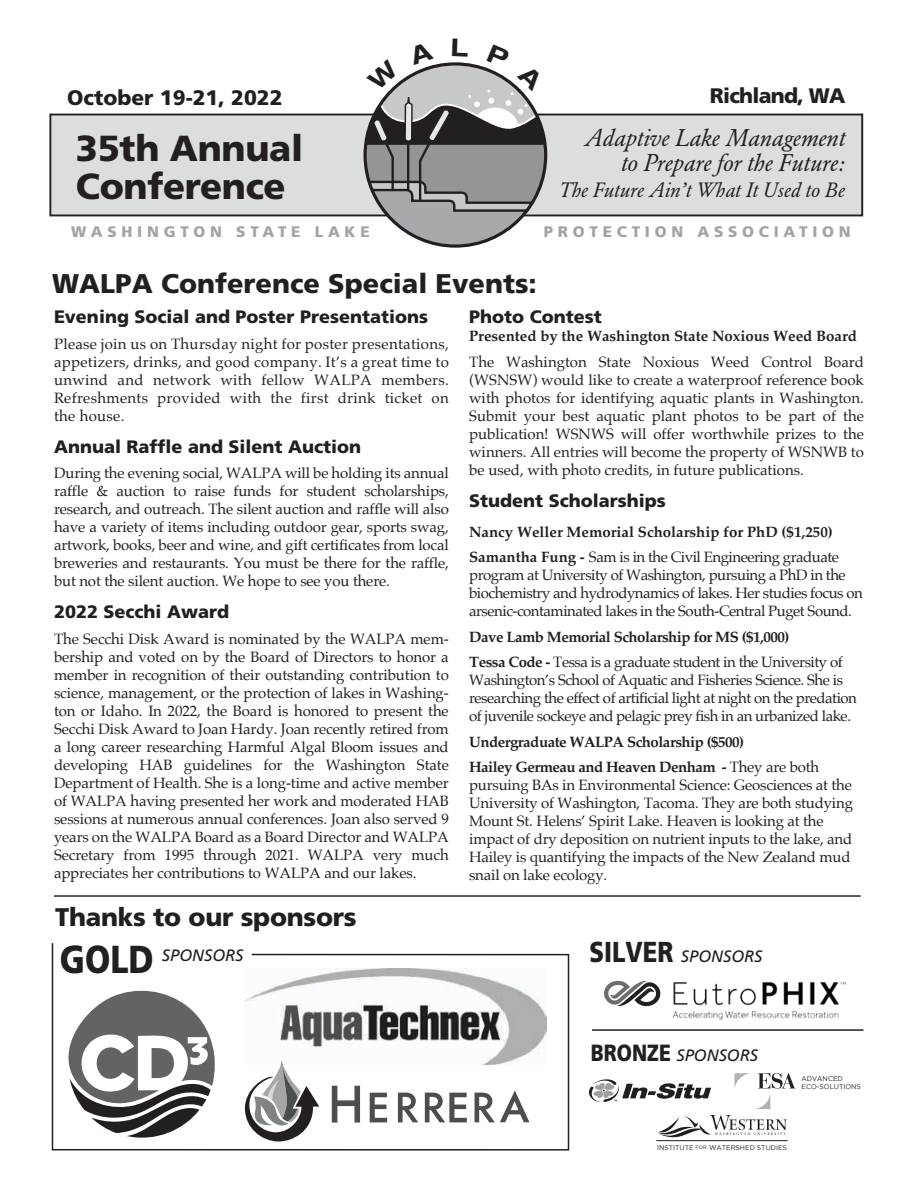
<style>
.page{position:relative;width:918px;height:1188px;background:#fff}
.page>*{position:absolute;margin:0;border:0;box-sizing:border-box;transform-origin:0 0}
.t1{font:900 39px "Frutiger";color:#231f20;scale:.83 1}
.t2{font:900 36.3px/37.3px "Frutiger";letter-spacing:-.01em;color:#231f20}
.t3{font:900 27px "Frutiger";color:#231f20}
.t4{font:900 25.5px "Frutiger";letter-spacing:-.01em;color:#231f20}
.t5{font:italic 24px/25.5px "Garamond BE";color:#231f20;text-align:right}
.t6{font:900 21px "Frutiger";color:#231f20}
.t7{font:900 21px "Frutiger";letter-spacing:-.035em;color:#231f20}
.t8{font:italic 20.55px "Garamond BE";color:#231f20}
.t9{font:900 18px "Frutiger";color:#231f20}
.t10{font:italic 16.5px "Frutiger";color:#231f20}
.t11{font:900 15.3px "Frutiger";letter-spacing:.31em;color:#a1a3a6}
.t12{font:15px/18px "Palatino";letter-spacing:-.01em;color:#231f20;text-align:justify}
.t13{font:15px/18px "Palatino";letter-spacing:-.03em;color:#231f20}
.t14{font:700 15px/25.5px "Palatino";letter-spacing:-.03em;color:#231f20}
.t15{font:700 15px/25.5px "Palatino";color:#231f20}
.t16{font:6.75px/8.1px "Gotham";color:#231f20}
.s1{font-weight:400}
.s2{font-weight:900;font-style:normal;font-size:28.8px}
.s3{font-weight:900;font-style:normal;font-size:23.4px}
</style>
<div class="page">
<div style="left:50px;top:115px;width:812px;height:100px;background:#dcdddf"></div>
<div style="left:49px;top:114px;width:814px;height:102px;border:2px solid #231f20"></div>
<svg style="left:51px;top:943px;width:519px;height:208px"></svg>
<hr style="left:54px;top:895px;width:807px;height:2px;background:#231f20">
<img style="left:245px;top:969px;width:302px;height:95px">
<svg style="left:61px;top:986px;width:159px;height:156px"></svg>
<svg style="left:332px;top:1086px;width:28px;height:37px"></svg>
<svg style="left:370px;top:1093px;width:17px;height:29px"></svg>
<svg style="left:425px;top:1093px;width:42px;height:29px"></svg>
<svg style="left:398px;top:1093px;width:20px;height:29px"></svg>
<svg style="left:475px;top:1091px;width:54px;height:31px"></svg>
<svg style="left:245px;top:1060px;width:74px;height:82px"></svg>
<img style="left:711px;top:1116px;width:76px;height:19px">
<svg style="left:657px;top:1116px;width:54px;height:21px"></svg>
<hr style="left:657px;top:1140px;width:130px;height:1px;background:#231f20">
<svg style="left:589px;top:1079px;width:122px;height:23px"></svg>
<svg style="left:735px;top:1073px;width:61px;height:36px"></svg>
<svg style="left:604px;top:980px;width:57px;height:27px"></svg>
<img style="left:672px;top:981px;width:175px;height:39px">
<hr style="left:592px;top:1029px;width:272px;height:2px;background:#231f20">
<svg style="left:365px;top:62px;width:181px;height:184px"></svg>
<h3 class="t6" style="left:67px;top:85px;width:217px">October 19-21, 2022</h3>
<h3 class="t7" style="left:710px;top:83px;width:137px">Richland, WA</h3>
<h3 class="t5" style="left:584px;top:125px;width:263px">Adaptive Lake Management to Prepare for the Future:</h3>
<h3 class="t8" style="left:560px;top:178px;width:287px">The Future Ain’t What It Used to Be</h3>
<h2 class="t2" style="left:76px;top:129px;width:229px">35th Annual<br>Conference</h2>
<p class="t11" style="left:71px;top:222px;width:300px">WASHINGTON STATE LAKE</p>
<p class="t11" style="left:544px;top:222px;width:308px">PROTECTION ASSOCIATION</p>
<h3 class="t3" style="left:52px;top:267px;width:486px">WALPA Conference Special Events:</h3>
<p class="t9" style="left:54px;top:306px;width:376px">Evening Social and Poster Presentations</p>
<p class="t12" style="left:54px;top:334px;width:396px">Please join us on Thursday night for poster presentations, appetizers, drinks, and good company. It’s a great time to unwind and network with fellow WALPA members.<br>Refreshments provided with the first drink ticket on the house.</p>
<p class="t9" style="left:54px;top:436px;width:309px">Annual Raffle and Silent Auction</p>
<p class="t12" style="left:54px;top:464px;width:396px">During the evening social, WALPA will be holding its annual raffle &amp; auction to raise funds for student scholarships, research, and outreach. The silent auction and raffle will also have a variety of items including outdoor gear, sports swag, artwork, books, beer and wine, and gift certificates from local breweries and restaurants. You must be there for the raffle, but not the silent auction. We hope to see you there.</p>
<p class="t9" style="left:54px;top:601px;width:177px">2022 Secchi Award</p>
<p class="t12" style="left:54px;top:630px;width:396px">The Secchi Disk Award is nominated by the WALPA mem&shy;bership and voted on by the Board of Directors to honor a member in recognition of their outstanding contribution to science, management, or the protection of lakes in Washing&shy;ton or Idaho. In 2022, the Board is honored to present the Secchi Disk Award to Joan Hardy. Joan recently retired from a long career researching Harmful Algal Bloom issues and developing HAB guidelines for the Washington State Department of Health. She is a long-time and active member of WALPA having presented her work and moderated HAB sessions at numerous annual conferences. Joan also served 9 years on the WALPA Board as a Board Director and WALPA Secretary from 1995 through 2021. WALPA very much appreciates her contributions to WALPA and our lakes.</p>
<p class="t9" style="left:469px;top:306px;width:134px">Photo Contest</p>
<p class="t15" style="left:469px;top:323px;width:389px">Presented by the Washington State Noxious Weed Board</p>
<p class="t12" style="left:469px;top:352px;width:396px">The Washington State Noxious Weed Control Board (WSNSW) would like to create a waterproof reference book with photos for identifying aquatic plants in Washington.<br>Submit your best aquatic plant photos to be part of the publication! WSNWS will offer worthwhile prizes to the winners. All entries will become the property of WSNWB to be used, with photo credits, in future publications.</p>
<p class="t9" style="left:469px;top:490px;width:198px">Student Scholarships</p>
<p class="t15" style="left:469px;top:519px;width:371px">Nancy Weller Memorial Scholarship for PhD ($1,250)<br>Samantha Fung - <span class="s1">Sam is in the Civil Engineering graduate</span></p>
<p class="t13" style="left:469px;top:566px;width:395px">program at University of Washington, pursuing a PhD in the biochemistry and hydrodynamics of lakes. Her studies focus on arsenic-contaminated lakes in the South-Central Puget Sound.</p>
<p class="t14" style="left:469px;top:624px;width:375px">Dave Lamb Memorial Scholarship for MS ($1,000)<br>Tessa Code - <span class="s1">Tessa is a graduate student in the University of</span></p>
<p class="t13" style="left:469px;top:671px;width:389px">Washington’s School of Aquatic and Fisheries Science. She is researching the effect of artificial light at night on the predation of juvenile sockeye and pelagic prey fish in an urbanized lake.</p>
<p class="t14" style="left:469px;top:729px;width:352px">Undergraduate WALPA Scholarship ($500)<br>Hailey Germeau and Heaven Denham - <span class="s1">They are both</span></p>
<p class="t12" style="left:469px;top:776px;width:385px;text-align:left">pursuing BAs in Environmental Science: Geosciences at the University of Washington, Tacoma. They are both studying Mount St. Helens’ Spirit Lake. Heaven is looking at the impact of dry deposition on nutrient inputs to the lake, and Hailey is quantifying the impacts of the New Zealand mud snail on lake ecology.</p>
<h3 class="t4" style="left:55px;top:902px;width:303px">Thanks to our sponsors</h3>
<h1 class="t1" style="left:60px;top:936px;width:115px">GOLD</h1>
<p class="t10" style="left:590px;top:947px;width:174px"><span class="s2">SILVER</span> SPONSORS</p>
<p class="t10" style="left:162px;top:945px;width:83px">SPONSORS</p>
<p class="t10" style="left:591px;top:1046px;width:169px"><span class="s3">BRONZE</span> SPONSORS</p>
<p class="t16" style="left:802px;top:1074px;width:61px">ADVANCED<br>ECO-SOLUTIONS</p>
<p class="t16" style="left:657px;top:1143px;width:131px">INSTITUTE <sup>FOR</sup> WATERSHED STUDIES</p>
</div>
